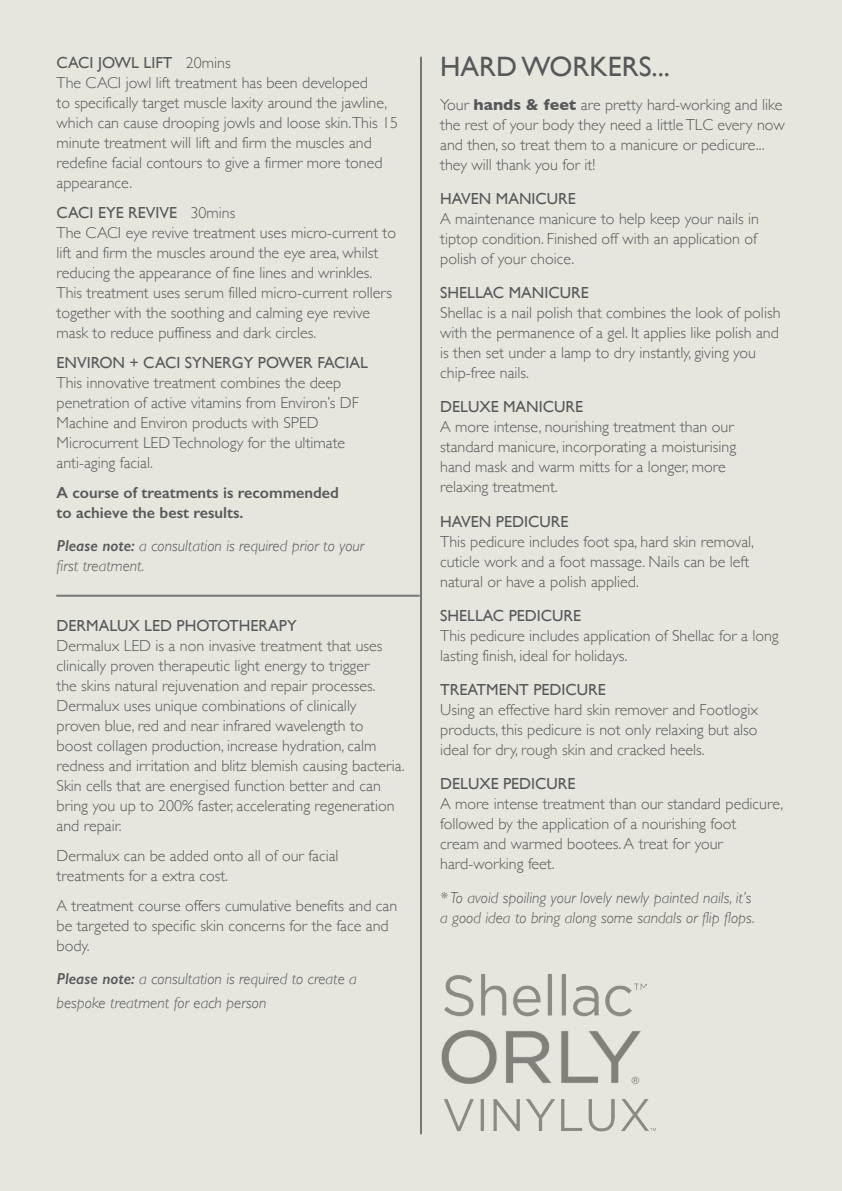
<style>
.page{position:relative;width:842px;height:1191px;background:#e7e6de}
.page>*{position:absolute;margin:0;border:0;box-sizing:border-box;transform-origin:0 0}
.t1{font:28px "Gill Sans";color:#57585a}
.t2{font:300 16px/20px "Gill Sans";color:#57585a}
.t3{font:italic 300 16px/20px "Gill Sans";color:#57585a}
.t4{font:16px "Gill Sans";color:#57585a}
.t5{font:600 16px/20px "Gill Sans";color:#57585a}
.s1{font-weight:400}
.s2{font-weight:600}
.s3{font-weight:600;font-style:normal;font-size:20px;color:#e7e6de}
.s4{font-weight:700}
</style>
<div class="page">
<hr style="left:420px;top:57px;width:2px;height:1077px;background:#76787b">
<hr style="left:56px;top:594px;width:364px;height:2px;background:#76787b">
<img style="left:441px;top:1043px;width:199px;height:41px">
<img style="left:444px;top:974px;width:202px;height:69px">
<img style="left:420px;top:1099px;width:236px;height:36px">
<p class="t2" style="left:57px;top:53px;width:343px"><span class="s1">CACI JOWL LIFT</span> 20mins<br>The CACI jowl lift treatment has been developed<br>to specifically target muscle laxity around the jawline, which can cause drooping jowls and loose skin.This 15 minute treatment will lift and firm the muscles and redefine facial contours to give a firmer more toned appearance.</p>
<p class="t2" style="left:57px;top:203px;width:341px"><span class="s1">CACI EYE REVIVE</span> 30mins<br>The CACI eye revive treatment uses micro-current to lift and firm the muscles around the eye area, whilst reducing the appearance of fine lines and wrinkles.<br>This treatment uses serum filled micro-current rollers together with the soothing and calming eye revive mask to reduce puffiness and dark circles.</p>
<p class="t4" style="left:57px;top:353px;width:313px">ENVIRON + CACI SYNERGY POWER FACIAL</p>
<p class="t2" style="left:57px;top:373px;width:304px">This innovative treatment combines the deep penetration of active vitamins from Environ’s DF Machine and Environ products with SPED Microcurrent LED Technology for the ultimate anti-aging facial.</p>
<p class="t5" style="left:57px;top:482px;width:284px">A course of treatments is recommended to achieve the best results.</p>
<p class="t3" style="left:57px;top:536px;width:309px"><span class="s2">Please note:</span> a consultation is required prior to your first treatment.</p>
<p class="t4" style="left:57px;top:616px;width:242px">DERMALUX LED PHOTOTHERAPY</p>
<p class="t2" style="left:57px;top:636px;width:349px">Dermalux LED is a non invasive treatment that uses clinically proven therapeutic light energy to trigger<br>the skins natural rejuvenation and repair processes.<br>Dermalux uses unique combinations of clinically<br>proven blue, red and near infrared wavelength to<br>boost collagen production, increase hydration, calm redness and irritation and blitz blemish causing bacteria.<br>Skin cells that are energised function better and can bring you up to 200% faster, accelerating regeneration and repair.</p>
<p class="t2" style="left:57px;top:846px;width:284px">Dermalux can be added onto all of our facial treatments for a extra cost.</p>
<p class="t2" style="left:57px;top:896px;width:342px">A treatment course offers cumulative benefits and can be targeted to specific skin concerns for the face and body.</p>
<p class="t3" style="left:57px;top:967px;width:302px;line-height:24px"><span class="s2">Please note:</span> a consultation is required to create a bespoke treatment for each person<span class="s3">.</span></p>
<h1 class="t1" style="left:440px;top:51px;width:231px">HARD WORKERS...</h1>
<p class="t2" style="left:440px;top:95px;width:346px">Your <span class="s4">hands &amp; feet</span> are pretty hard-working and like the rest of your body they need a little TLC every now and then, so treat them to a manicure or pedicure... they will thank you for it!</p>
<p class="t4" style="left:440px;top:190px;width:137px">HAVEN MANICURE</p>
<p class="t2" style="left:440px;top:209px;width:320px">A maintenance manicure to help keep your nails in tiptop condition. Finished off with an application of polish of your choice.</p>
<p class="t4" style="left:440px;top:284px;width:150px">SHELLAC MANICURE</p>
<p class="t2" style="left:440px;top:303px;width:342px">Shellac is a nail polish that combines the look of polish with the permanence of a gel. It applies like polish and is then set under a lamp to dry instantly, giving you chip-free nails.</p>
<p class="t4" style="left:440px;top:398px;width:144px">DELUXE MANICURE</p>
<p class="t2" style="left:440px;top:417px;width:298px">A more intense, nourishing treatment than our standard manicure, incorporating a moisturising hand mask and warm mitts for a longer, more relaxing treatment.</p>
<p class="t4" style="left:440px;top:512px;width:130px">HAVEN PEDICURE</p>
<p class="t2" style="left:440px;top:531px;width:315px">This pedicure includes foot spa, hard skin removal, cuticle work and a foot massage. Nails can be left natural or have a polish applied.</p>
<p class="t4" style="left:440px;top:606px;width:142px">SHELLAC PEDICURE</p>
<p class="t2" style="left:440px;top:625px;width:340px">This pedicure includes application of Shellac for a long lasting finish, ideal for holidays.</p>
<p class="t4" style="left:440px;top:680px;width:167px">TREATMENT PEDICURE</p>
<p class="t2" style="left:440px;top:699px;width:319px;text-align:justify">Using an effective hard skin remover and Footlogix products, this pedicure is not only relaxing but also ideal for dry, rough skin and cracked heels.</p>
<p class="t4" style="left:440px;top:774px;width:137px">DELUXE PEDICURE</p>
<p class="t2" style="left:440px;top:793px;width:345px">A more intense treatment than our standard pedicure, followed by the application of a nourishing foot<br>cream and warmed bootees. A treat for your hard-working feet.</p>
<p class="t3" style="left:440px;top:887px;width:316px">* To avoid spoiling your lovely newly painted nails, it’s a good idea to bring along some sandals or flip flops.</p>
</div>
